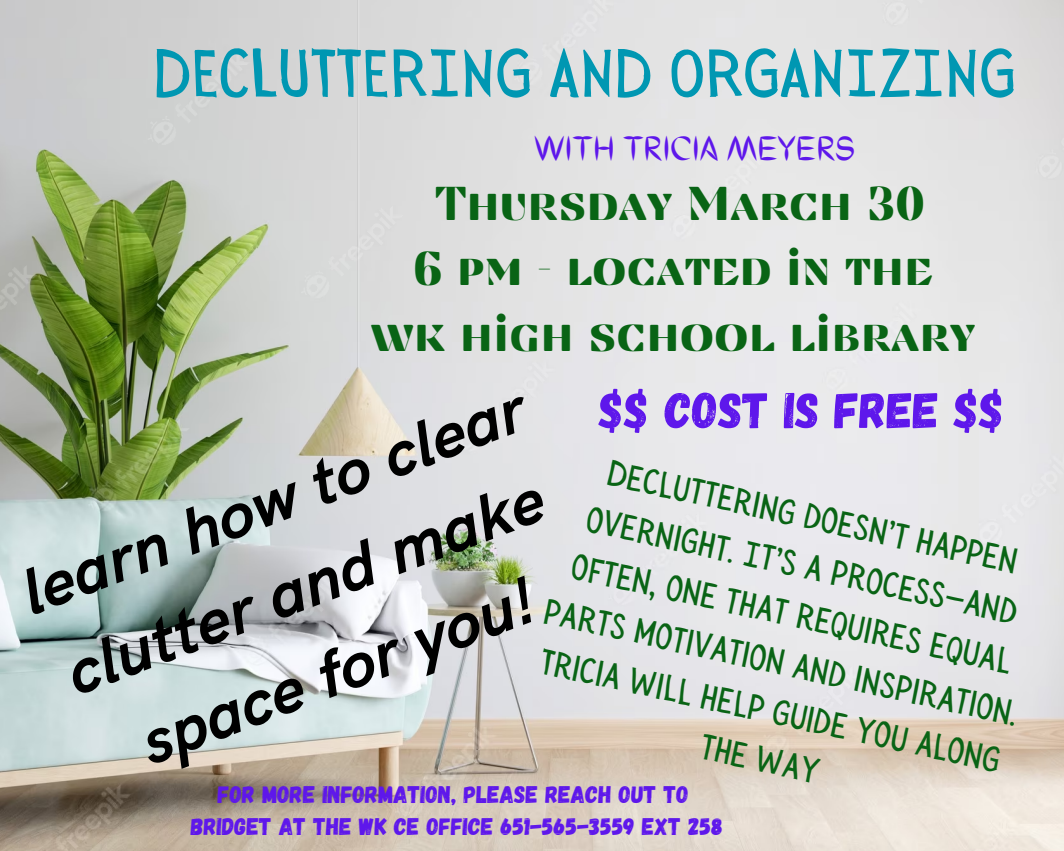
<style>
.page{position:relative;width:1064px;height:851px;background:#fff}
.page>*{position:absolute;margin:0;border:0;box-sizing:border-box;transform-origin:0 0}
.t1{font:68.4px "Sensa Wild Fill";color:#0097b2}
.t2{font:italic 700 65.25px/91.2px "HK Grotesk";color:#000;text-align:center}
.t3{font:50.4px "Gagalin";color:#5e17eb}
.t4{font:47.4px/65.2px "Findel Display";color:#096415;text-align:center}
.t5{font:36px/49.5px "Sensa Wild Fill";color:#096415;text-align:center}
.t6{font:700 33.6px "Anahaw";color:#5e17eb}
.t7{font:24px/32.7px "Gagalin";color:#5e17eb;text-align:center}
</style>
<div class="page">
<img style="left:0;top:0;width:1063px;height:850px">
<h1 class="t1" style="left:153px;top:35px;width:863px">DECLUTTERING AND ORGANIZING</h1>
<p class="t6" style="left:534px;top:128px;width:322px">WITH TRICIA MEYERS</p>
<h3 class="t4" style="left:370px;top:171px;width:606px">Thursday March 30<br>6 pm - located in the wk high school library</h3>
<h3 class="t3" style="left:599px;top:377px;width:407px">$$ COST IS FREE $$</h3>
<h2 class="t2" style="left:9px;top:555px;width:534px;rotate:-21deg">learn how to clear clutter and make space for you!</h2>
<p class="t5" style="left:580px;top:442px;width:485px;rotate:12deg">Decluttering doesn’t happen overnight. It’s a process—and often, one that requires equal parts motivation and inspiration.<br>Tricia will help guide you along the way</p>
<p class="t7" style="left:191px;top:776px;width:533px">FOR MORE INFORMATION, PLEASE REACH OUT TO<br>BRIDGET AT THE WK CE OFFICE 651-565-3559 EXT 258</p>
</div>
